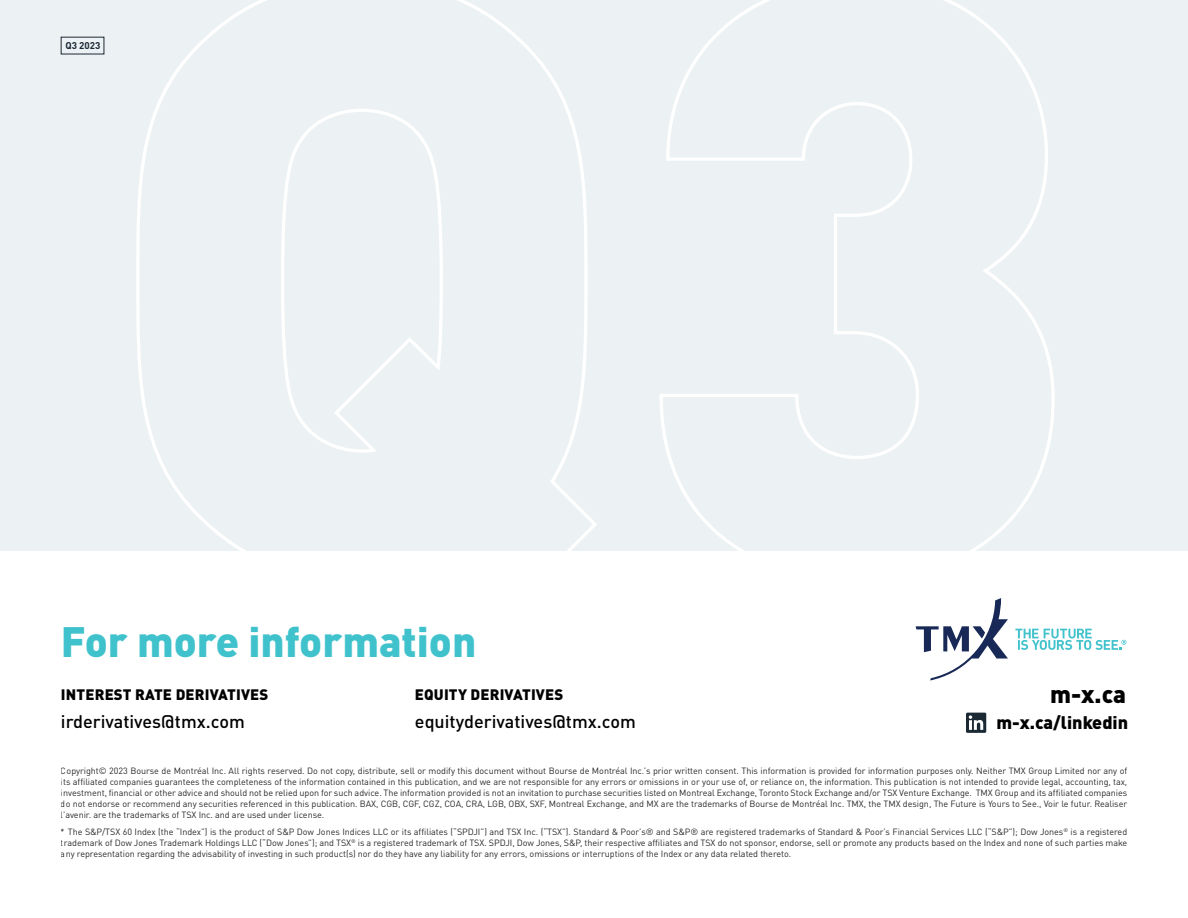
<style>
.page{position:relative;width:1188px;height:918px;background:#fff}
.page>*{position:absolute;margin:0;border:0;box-sizing:border-box;transform-origin:0 0}
.t1{font:900 42px "DIN Pro";color:#40c2cc}
.t2{font:900 24px "DIN Pro";color:#000}
.t3{font:500 18px "DIN Pro";color:#000}
.t4{font:900 18px "DIN Pro";color:#000}
.t5{font:900 15px "DIN Pro";letter-spacing:.01em;color:#000}
.t6{font:700 9.75px "DIN Pro";color:#1b2935}
.t7{font:9px/10.8px "DIN Pro";letter-spacing:-.005em;color:#000;text-align:justify}
</style>
<div class="page">
<div style="left:0;top:0;width:1188px;height:551px;background:#ecf1f3"></div>
<svg style="left:916px;top:598px;width:92px;height:82px"></svg>
<svg style="left:1015px;top:629px;width:111px;height:21px"></svg>
<svg style="left:966px;top:713px;width:20px;height:20px"></svg>
<p class="t6" style="left:65px;top:38px;width:37px">Q3 2023</p>
<h1 class="t1" style="left:61px;top:609px;width:417px">For more information</h1>
<h3 class="t5" style="left:61px;top:683px;width:209px">INTEREST RATE DERIVATIVES</h3>
<h3 class="t3" style="left:61px;top:708px;width:185px">irderivatives@tmx.com</h3>
<h3 class="t5" style="left:415px;top:683px;width:150px">EQUITY DERIVATIVES</h3>
<h3 class="t3" style="left:415px;top:708px;width:222px">equityderivatives@tmx.com</h3>
<p class="t7" style="left:61px;top:765px;width:1068px">Copyright© 2023 Bourse de Montréal Inc. All rights reserved. Do not copy, distribute, sell or modify this document without Bourse de Montréal Inc.’s prior written consent. This information is provided for information purposes only. Neither TMX Group Limited nor any of its affiliated companies guarantees the completeness of the information contained in this publication, and we are not responsible for any errors or omissions in or your use of, or reliance on, the information. This publication is not intended to provide legal, accounting, tax, investment, financial or other advice and should not be relied upon for such advice. The information provided is not an invitation to purchase securities listed on Montreal Exchange, Toronto Stock Exchange and/or TSX Venture Exchange. TMX Group and its affiliated companies do not endorse or recommend any securities referenced in this publication. BAX, CGB, CGF, CGZ, COA, CRA, LGB, OBX, SXF, Montreal Exchange, and MX are the trademarks of Bourse de Montréal Inc. TMX, the TMX design, The Future is Yours to See., Voir le futur. Realiser l’avenir. are the trademarks of TSX Inc. and are used under license.</p>
<p class="t7" style="left:61px;top:826px;width:1068px">* The S&amp;P/TSX 60 Index (the “Index”) is the product of S&amp;P Dow Jones Indices LLC or its affiliates (“SPDJI”) and TSX Inc. (“TSX”). Standard &amp; Poor’s® and S&amp;P® are registered trademarks of Standard &amp; Poor’s Financial Services LLC (“S&amp;P”); Dow Jones<sup>®</sup> is a registered trademark of Dow Jones Trademark Holdings LLC (“Dow Jones”); and TSX<sup>®</sup> is a registered trademark of TSX. SPDJI, Dow Jones, S&amp;P, their respective affiliates and TSX do not sponsor, endorse, sell or promote any products based on the Index and none of such parties make any representation regarding the advisability of investing in such product(s) nor do they have any liability for any errors, omissions or interruptions of the Index or any data related thereto.</p>
<h2 class="t2" style="left:1050px;top:676px;width:77px">m-x.ca</h2>
<h3 class="t4" style="left:996px;top:708px;width:133px">m-x.ca/linkedin</h3>
</div>
